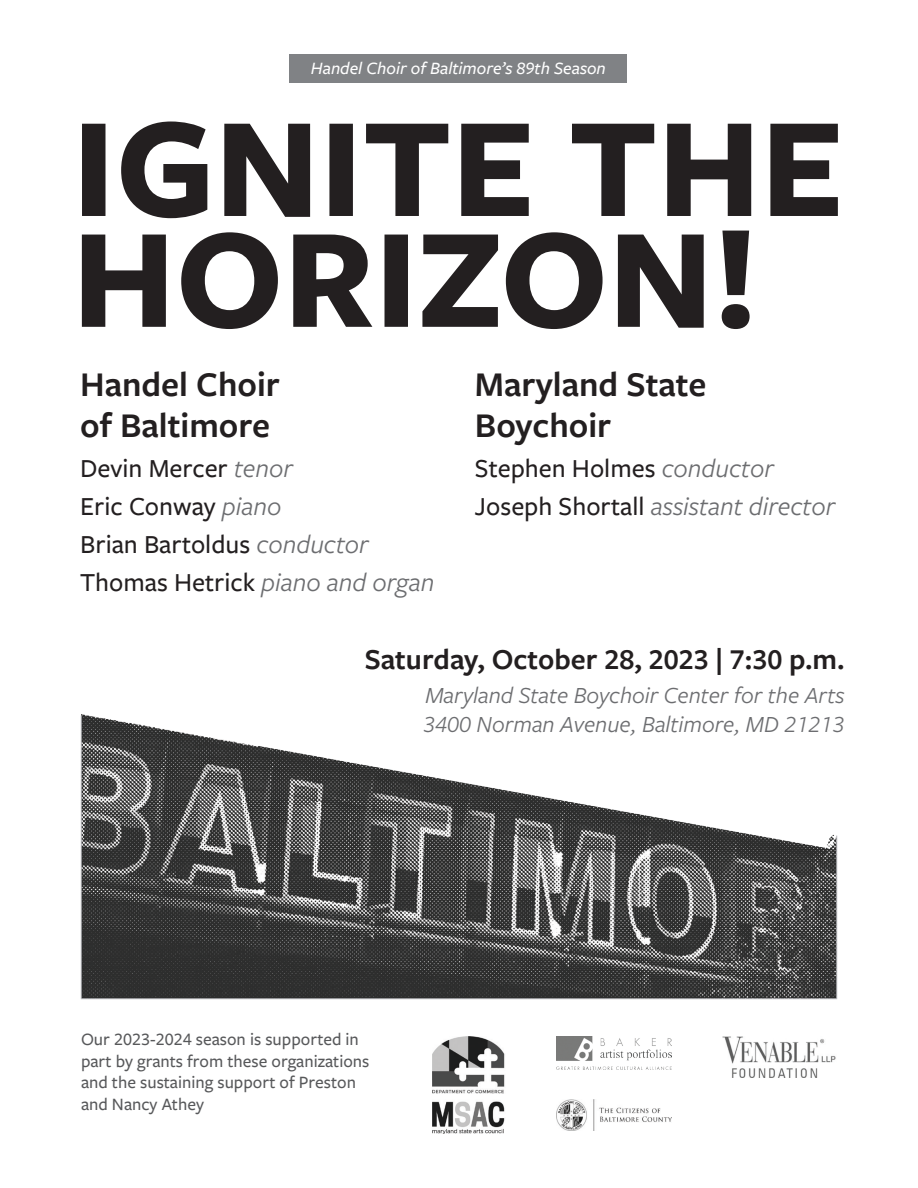
<style>
.page{position:relative;width:918px;height:1188px;background:#fff}
.page>*{position:absolute;margin:0;border:0;box-sizing:border-box;transform-origin:0 0}
.Concert-Ensemble_name{font:600 36px/40.5px "Freight Sans Pro";color:#231f20}
.Concert-date_time{font:600 30px "Freight Sans Pro";color:#231f20}
.Concert-names{font:500 27px "Freight Sans Pro";color:#231f20}
.Concert-names-2{font:italic 27px "Freight Sans Pro";color:#6c6d70}
.Concert-location{font:italic 24px "Freight Sans Pro";color:#6c6d70}
.Sponsor_language{font:500 18px/21.6px "Freight Sans Pro";color:#57585a}
.t1{font:italic 500 18px "Freight Sans Pro";color:#fff}
.s1{font-weight:400;font-style:italic;color:#6c6d70}
.s2{font-weight:500;font-style:normal;color:#231f20}
</style>
<div class="page">
<div style="left:290px;top:54px;width:337px;height:29px;background:#808285"></div>
<svg style="left:82px;top:231px;width:668px;height:98px;fill:#231f20"></svg>
<svg style="left:82px;top:122px;width:756px;height:96px"></svg>
<svg style="left:81px;top:715px;width:756px;height:284px"></svg>
<img style="left:557px;top:1037px;width:114px;height:33px">
<img style="left:557px;top:1100px;width:114px;height:30px">
<img style="left:432px;top:1037px;width:73px;height:97px">
<img style="left:722px;top:1037px;width:114px;height:41px">
<p class="t1" style="left:311px;top:56px;width:297px">Handel Choir of Baltimore’s 89th Season</p>
<p class="Concert-Ensemble_name" style="left:80px;top:363px;width:201px">Handel Choir of Baltimore</p>
<p class="Concert-names" style="left:80px;top:450px;width:215px">Devin Mercer <span class="s1">tenor</span></p>
<p class="Concert-names" style="left:80px;top:488px;width:203px">Eric Conway <span class="s1">piano</span></p>
<p class="Concert-names" style="left:80px;top:526px;width:290px">Brian Bartoldus <span class="s1">conductor</span></p>
<p class="Concert-names" style="left:80px;top:564px;width:356px">Thomas Hetrick <span class="s1">piano and organ</span></p>
<p class="Concert-Ensemble_name" style="left:475px;top:363px;width:233px">Maryland State<br>Boychoir</p>
<p class="Concert-names" style="left:475px;top:450px;width:301px">Stephen Holmes <span class="s1">conductor</span></p>
<p class="Concert-names-2" style="left:475px;top:489px;width:362px"><span class="s2">Joseph Shortall</span> assistant director</p>
<p class="Concert-date_time" style="left:365px;top:639px;width:481px">Saturday, October 28, 2023 | 7:30 p.m.</p>
<p class="Concert-location" style="left:425px;top:679px;width:421px">Maryland State Boychoir Center for the Arts</p>
<p class="Concert-location" style="left:423px;top:709px;width:423px">3400 Norman Avenue, Baltimore, MD 21213</p>
<p class="Sponsor_language" style="left:81px;top:1028px;width:290px">Our 2023-2024 season is supported in part by grants from these organizations and the sustaining support of Preston and Nancy Athey</p>
</div>
